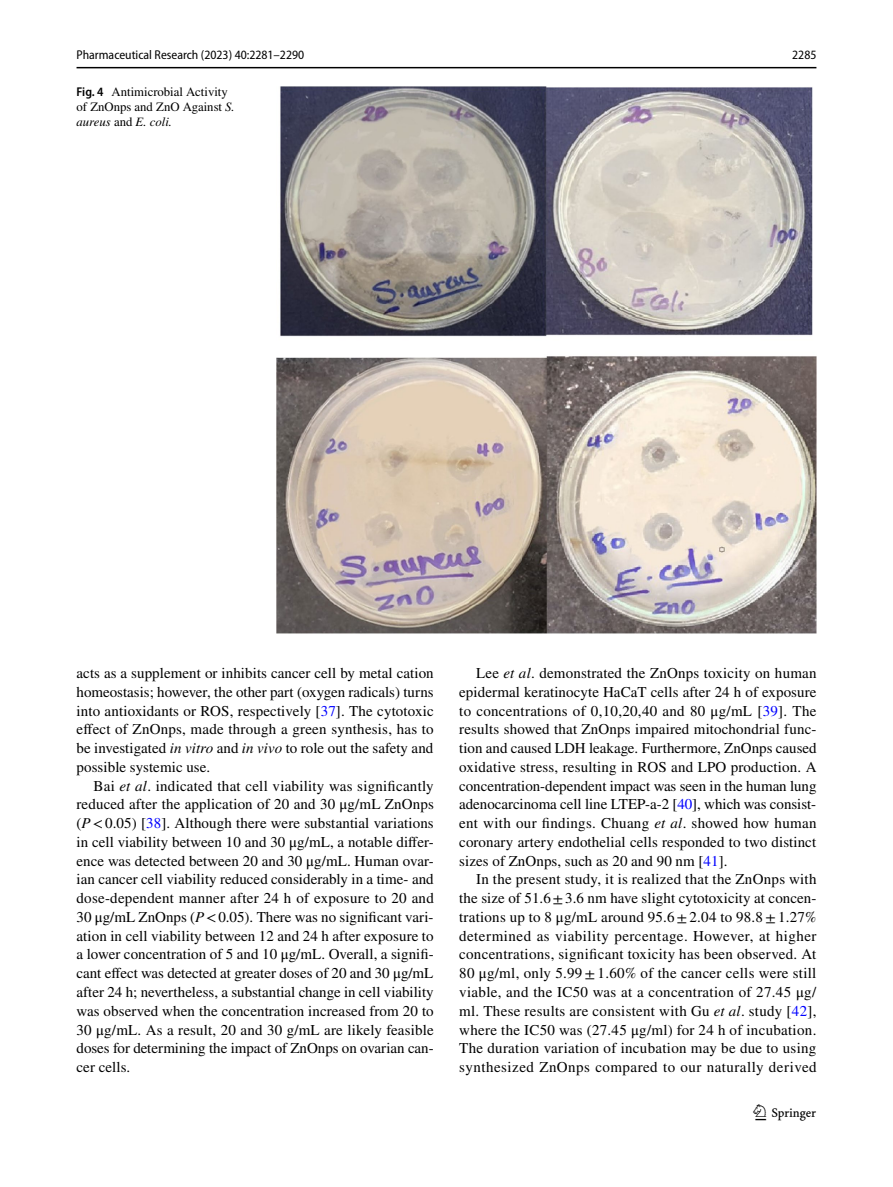
<style>
.page{position:relative;width:893px;height:1187px;background:#fff}
.page>*{position:absolute;margin:0;border:0;box-sizing:border-box;transform-origin:0 0}
.t1{font:22.5px "Springnew Regular 3";color:#000}
.t2{font:15px/18.8px "STIX";letter-spacing:.005em;color:#000;text-align:justify}
.t3{font:12.75px/15px "STIX";color:#000}
.t4{font:semi-condensed 12.75px "Myriad Pro";color:#000}
.s1{font-family:"Myriad Pro";font-weight:600;font-stretch:semi-condensed}
.s2{font-style:italic}
.s3{color:#00f}
</style>
<div class="page">
<hr style="left:77px;top:67px;width:739px;height:1px;background:#000">
<img style="left:276px;top:87px;width:540px;height:546px">
<p class="t4" style="left:77px;top:48px;width:229px">Pharmaceutical Research (2023) 40:2281–2290</p>
<p class="t4" style="left:792px;top:48px;width:26px">2285</p>
<p class="t3" style="left:77px;top:85px;width:160px"><span class="s1">Fig. 4</span> Antimicrobial Activity of ZnOnps and ZnO Against <span class="s2">S. aureus</span> and <span class="s2">E. coli.</span></p>
<p class="t2" style="left:77px;top:664px;width:359px">acts as a supplement or inhibits cancer cell by metal cation homeostasis; however, the other part (oxygen radicals) turns into antioxidants or ROS, respectively [<span class="s3">37</span>]. The cytotoxic effect of ZnOnps, made through a green synthesis, has to be investigated <span class="s2">in vitro</span> and <span class="s2">in vivo</span> to role out the safety and possible systemic use.</p>
<p class="t2" style="left:77px;top:777px;width:359px;text-indent:17px">Bai <span class="s2">et al</span>. indicated that cell viability was significantly reduced after the application of 20 and 30 μg/mL ZnOnps (<span class="s2">P</span>&lt;0.05) [<span class="s3">38</span>]. Although there were substantial variations in cell viability between 10 and 30 μg/mL, a notable differ&shy;ence was detected between 20 and 30 μg/mL. Human ovar&shy;ian cancer cell viability reduced considerably in a time- and dose-dependent manner after 24 h of exposure to 20 and 30 μg/mL ZnOnps (<span class="s2">P</span>&lt;0.05). There was no significant vari&shy;ation in cell viability between 12 and 24 h after exposure to a lower concentration of 5 and 10 μg/mL. Overall, a signifi&shy;cant effect was detected at greater doses of 20 and 30 μg/mL after 24 h; nevertheless, a substantial change in cell viability was observed when the concentration increased from 20 to 30 μg/mL. As a result, 20 and 30 g/mL are likely feasible doses for determining the impact of ZnOnps on ovarian can&shy;cer cells.</p>
<p class="t2" style="left:459px;top:664px;width:359px;text-indent:17px">Lee <span class="s2">et al</span>. demonstrated the ZnOnps toxicity on human epidermal keratinocyte HaCaT cells after 24 h of exposure to concentrations of 0,10,20,40 and 80 μg/mL [<span class="s3">39</span>]. The results showed that ZnOnps impaired mitochondrial func&shy;tion and caused LDH leakage. Furthermore, ZnOnps caused oxidative stress, resulting in ROS and LPO production. A concentration-dependent impact was seen in the human lung adenocarcinoma cell line LTEP-a-2 [<span class="s3">40</span>], which was consist&shy;ent with our findings. Chuang <span class="s2">et al</span>. showed how human coronary artery endothelial cells responded to two distinct sizes of ZnOnps, such as 20 and 90 nm [<span class="s3">41</span>].</p>
<p class="t2" style="left:459px;top:871px;width:359px;text-indent:17px">In the present study, it is realized that the ZnOnps with the size of 51.6±3.6 nm have slight cytotoxicity at concen&shy;trations up to 8 μg/mL around 95.6±2.04 to 98.8±1.27% determined as viability percentage. However, at higher concentrations, significant toxicity has been observed. At 80 μg/ml, only 5.99±1.60% of the cancer cells were still viable, and the IC50 was at a concentration of 27.45 μg/ ml. These results are consistent with Gu <span class="s2">et al</span>. study [<span class="s3">42</span>], where the IC50 was (27.45 μg/ml) for 24 h of incubation.<br>The duration variation of incubation may be due to using synthesized ZnOnps compared to our naturally derived</p>
<h1 class="t1" style="left:755px;top:1104px;width:62px">1 3</h1>
</div>
